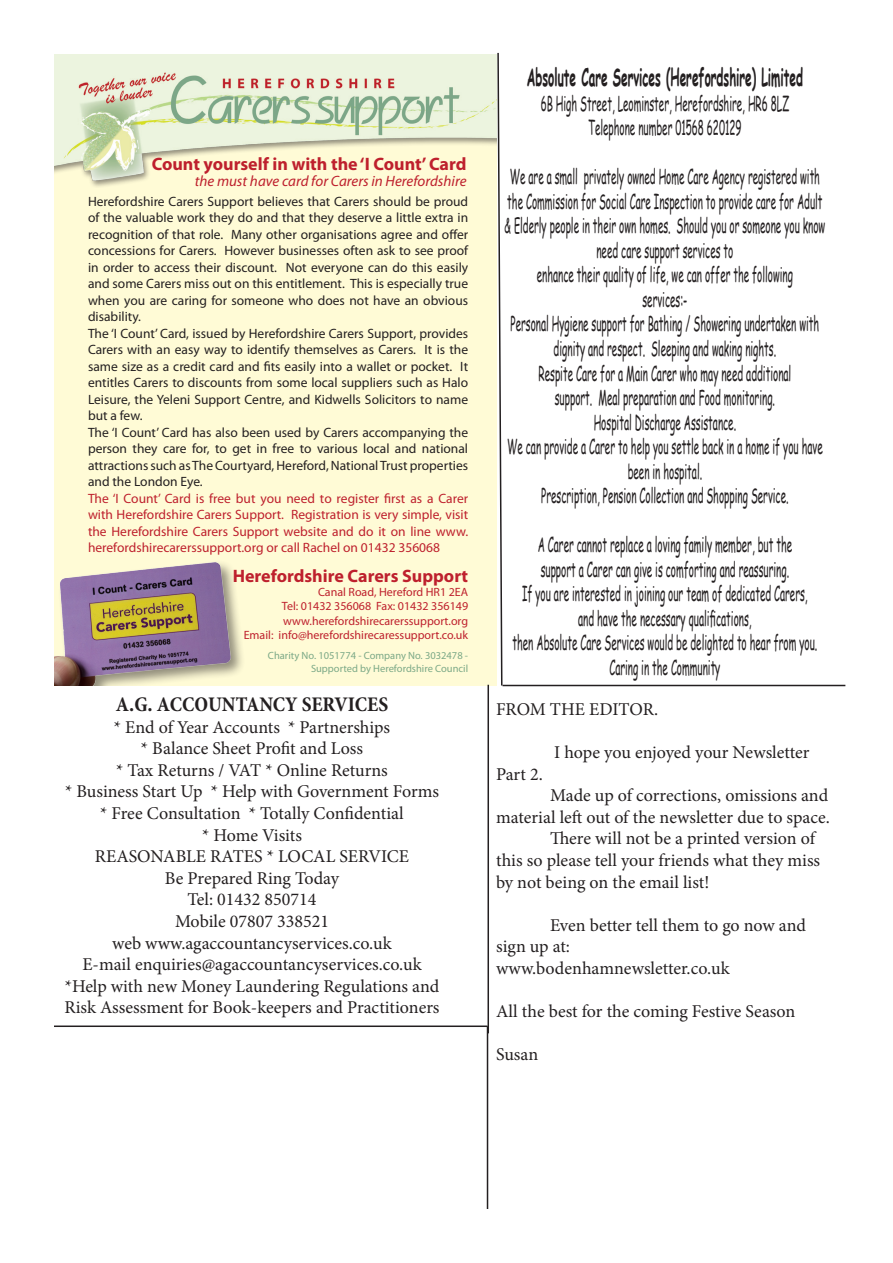
<style>
.page{position:relative;width:893px;height:1263px;background:#fff}
.page>*{position:absolute;margin:0;border:0;box-sizing:border-box;transform-origin:0 0}
.t1{font:700 24.45px "Comic Sans MS";color:#231f20;scale:.48 1}
.t2{font:700 condensed 21px "Minion Pro";color:#231f20}
.t3{font:20.4px/24.5px "Comic Sans MS";color:#231f20;text-align:center;scale:.48 1}
.t4{font:18px/21.6px "Minion Pro";color:#231f20}
.t5{font:700 18px "Myriad Pro";color:#be202d}
.t6{font:italic 15px "Myriad Pro";color:#be202d}
.t7{font:13.5px/16.5px "Myriad Pro";color:#231f20}
.t8{font:12px/14.4px "Myriad Pro";color:#be202d;text-align:right}
.t9{font:10.5px/12.6px "Myriad Pro";color:#7ca987;text-align:right}
.s1{color:#be202d}
</style>
<div class="page">
<div style="left:54px;top:54px;width:442px;height:631px;background:#fffbd6"></div>
<img style="left:54px;top:54px;width:442px;height:133px">
<div style="left:54px;top:560px;width:191px;height:125px;background:#231f20;opacity:.5"></div>
<img style="left:54px;top:562px;width:179px;height:123px">
<svg style="left:497px;top:52px;width:6px;height:635px"></svg>
<hr style="left:502px;top:685px;width:343px;height:1px;background:#231f20">
<hr style="left:487px;top:685px;width:2px;height:348px;background:#231f20">
<hr style="left:54px;top:1025px;width:433px;height:2px;background:#231f20">
<hr style="left:487px;top:1026px;width:1px;height:183px;background:#231f20">
<p class="t5" style="left:152px;top:152px;width:316px">Count yourself in with the ‘I Count’ Card</p>
<p class="t6" style="left:195px;top:172px;width:273px">the must have card for Carers in Herefordshire</p>
<p class="t7" style="left:88px;top:193px;width:382px">Herefordshire Carers Support believes that Carers should be proud of the valuable work they do and that they deserve a little extra in recognition of that role. Many other organisations agree and offer concessions for Carers. However businesses often ask to see proof in order to access their discount. Not everyone can do this easily and some Carers miss out on this entitlement. This is especially true when you are caring for someone who does not have an obvious disability.<br>The ‘I Count’ Card, issued by Herefordshire Carers Support, provides Carers with an easy way to identify themselves as Carers. It is the same size as a credit card and fits easily into a wallet or pocket. It entitles Carers to discounts from some local suppliers such as Halo Leisure, the Yeleni Support Centre, and Kidwells Solicitors to name but a few.<br>The ‘I Count’ Card has also been used by Carers accompanying the person they care for, to get in free to various local and national attractions such as The Courtyard, Hereford, National Trust properties and the London Eye.<br><span class="s1">The ‘I Count’ Card is free but you need to register first as a Carer with Herefordshire Carers Support. Registration is very simple, visit the Herefordshire Carers Support website and do it on line www. herefordshirecarerssupport.org or call Rachel on 01432 356068</span></p>
<p class="t5" style="left:233px;top:564px;width:237px">Herefordshire Carers Support</p>
<p class="t8" style="left:244px;top:585px;width:226px">Canal Road, Hereford HR1 2EA<br>Tel: 01432 356068 Fax: 01432 356149 www.herefordshirecarerssupport.org<br>Email: info@herefordshirecaressupport.co.uk</p>
<p class="t9" style="left:268px;top:649px;width:202px">Charity No. 1051774 - Company No. 3032478 -<br>Supported by Herefordshire Council</p>
<p class="t2" style="left:116px;top:690px;width:274px">A.G. ACCOUNTANCY SERVICES</p>
<p class="t4" style="left:65px;top:716px;width:376px;text-align:center">* End of Year Accounts * Partnerships<br>* Balance Sheet Profit and Loss<br>* Tax Returns / VAT * Online Returns<br>* Business Start Up * Help with Government Forms * Free Consultation * Totally Confidential<br>* Home Visits<br>REASONABLE RATES * LOCAL SERVICE<br>Be Prepared Ring Today<br>Tel: 01432 850714<br>Mobile 07807 338521<br>web www.agaccountancyservices.co.uk<br>E-mail enquiries@agaccountancyservices.co.uk *Help with new Money Laundering Regulations and Risk Assessment for Book-keepers and Practitioners</p>
<p class="t1" style="left:527px;top:59px;width:577px">Absolute Care Services (Herefordshire) Limited</p>
<p class="t3" style="left:541px;top:90px;width:519px">6B High Street, Leominster, Herefordshire, HR6 8LZ<br>Telephone number 01568 620129</p>
<p class="t3" style="left:505px;top:164px;width:670px">We are a small privately owned Home Care Agency registered with the Commission for Social Care Inspection to provide care for Adult &amp; Elderly people in their own homes. Should you or someone you know need care support services to<br>enhance their quality of life, we can offer the following<br>services:-<br>Personal Hygiene support for Bathing / Showering undertaken with dignity and respect. Sleeping and waking nights.<br>Respite Care for a Main Carer who may need additional<br>support. Meal preparation and Food monitoring.<br>Hospital Discharge Assistance.<br>We can provide a Carer to help you settle back in a home if you have been in hospital.<br>Prescription, Pension Collection and Shopping Service.</p>
<p class="t3" style="left:512px;top:532px;width:637px">A Carer cannot replace a loving family member, but the<br>support a Carer can give is comforting and reassuring.<br>If you are interested in joining our team of dedicated Carers, and have the necessary qualifications,<br>then Absolute Care Services would be delighted to hear from you.<br>Caring in the Community</p>
<p class="t4" style="left:496px;top:698px;width:164px">FROM THE EDITOR.</p>
<p class="t4" style="left:554px;top:741px;width:257px">I hope you enjoyed your Newsletter</p>
<p class="t4" style="left:496px;top:763px;width:48px">Part 2.</p>
<p class="t4" style="left:496px;top:785px;width:335px;text-align:right">Made up of corrections, omissions and material left out of the newsletter due to space.</p>
<p class="t4" style="left:496px;top:828px;width:326px;text-indent:54px">There will not be a printed version of this so please tell your friends what they miss by not being on the email list!</p>
<p class="t4" style="left:496px;top:914px;width:311px;text-indent:54px">Even better tell them to go now and sign up at:</p>
<p class="t4" style="left:496px;top:957px;width:235px">www.bodenhamnewsletter.co.uk</p>
<p class="t4" style="left:496px;top:1001px;width:301px">All the best for the coming Festive Season</p>
<p class="t4" style="left:496px;top:1044px;width:44px">Susan</p>
</div>
